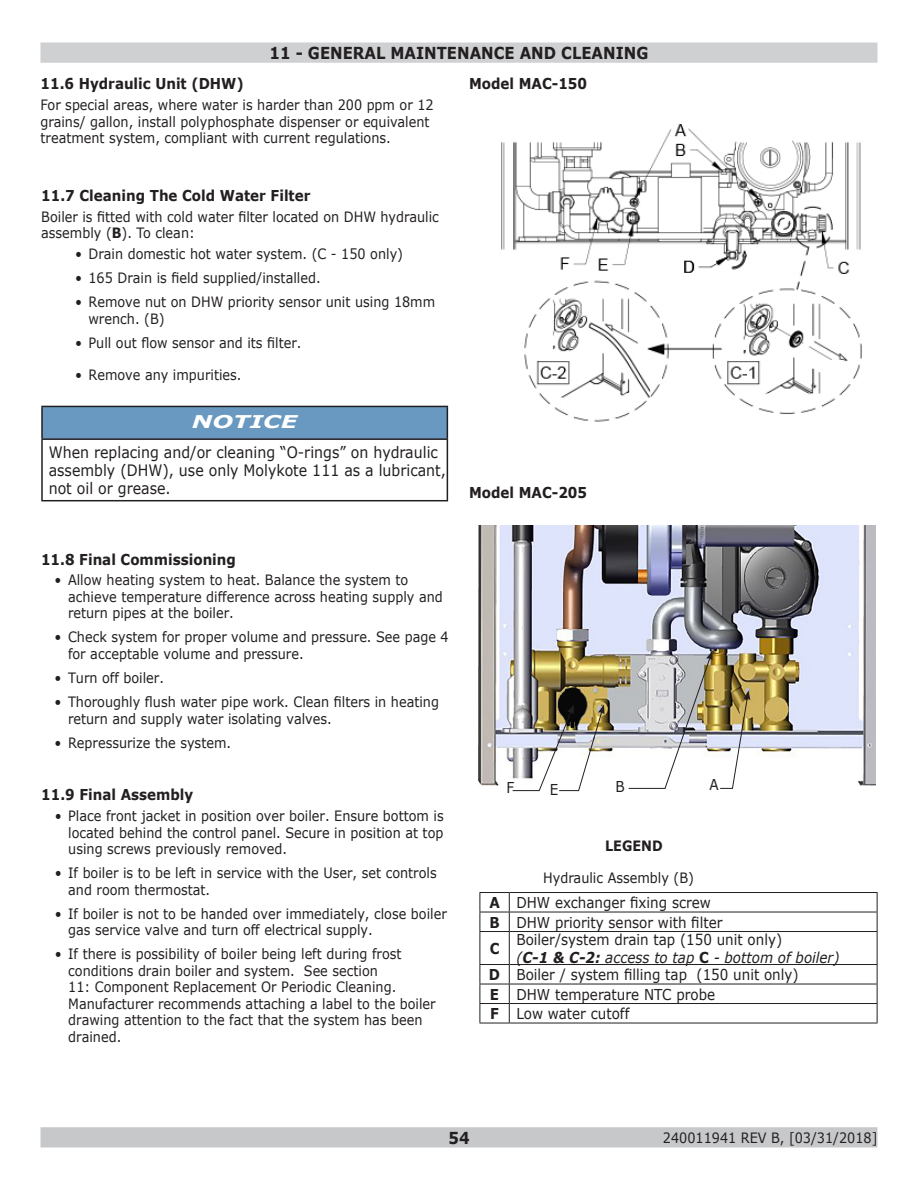
<style>
.page{position:relative;width:918px;height:1188px;background:#fff}
.page>*{position:absolute;margin:0;border:0;box-sizing:border-box;transform-origin:0 0}
.t1{font:italic 700 17.55px "Verdana";color:#fff;scale:1.39 1}
.t2{font:700 16.5px "Verdana";color:#231f20;scale:.9 1}
.Warning_text{font:15.75px/18px "Verdana";color:#231f20;scale:.9 1}
.Table_Paragraph{font:15px "Verdana";color:#231f20;scale:.9 1}
.Paragraph_Style_3{font:700 15px "Verdana";color:#231f20;scale:.9 1}
.Table_Paragraph-2{font:italic 15px "Verdana";color:#231f20;scale:.9 1}
.Table_Paragraph-3{font:700 15px "Verdana";color:#231f20;scale:.9 1}
.t3{font:14.25px/16.5px "Verdana";color:#231f20;scale:.9 1}
.t4{font:700 14.25px "Verdana";color:#231f20;scale:.9 1}
.s1{font-weight:700}
.s2{font-weight:700;font-style:normal}
</style>
<div class="page">
<div style="left:41px;top:1128px;width:836px;height:19px;background:#c7c8ca"></div>
<div style="left:40px;top:1127px;width:838px;height:21px;border:2px solid #c7c8ca"></div>
<div style="left:41px;top:43px;width:836px;height:19px;background:#cfd0d2"></div>
<div style="left:40px;top:42px;width:838px;height:21px;border:2px solid #cfd0d2"></div>
<img style="left:501px;top:124px;width:361px;height:298px">
<hr style="left:509px;top:892px;width:369px;height:1px;background:#231f20">
<hr style="left:509px;top:912px;width:369px;height:1px;background:#231f20">
<hr style="left:509px;top:931px;width:369px;height:1px;background:#231f20">
<hr style="left:509px;top:964px;width:369px;height:1px;background:#231f20">
<hr style="left:509px;top:984px;width:369px;height:1px;background:#231f20">
<hr style="left:509px;top:1003px;width:369px;height:1px;background:#231f20">
<hr style="left:509px;top:1023px;width:369px;height:1px;background:#231f20">
<hr style="left:480px;top:932px;width:1px;height:32px;background:#231f20">
<svg style="left:480px;top:892px;width:30px;height:40px"></svg>
<svg style="left:877px;top:893px;width:1px;height:38px"></svg>
<hr style="left:509px;top:932px;width:1px;height:32px;background:#231f20">
<hr style="left:877px;top:932px;width:1px;height:32px;background:#231f20">
<svg style="left:480px;top:964px;width:30px;height:60px"></svg>
<svg style="left:877px;top:965px;width:1px;height:58px"></svg>
<img style="left:479px;top:525px;width:397px;height:267px">
<img style="left:628px;top:651px;width:85px;height:138px">
<img style="left:719px;top:690px;width:31px;height:99px">
<img style="left:512px;top:704px;width:93px;height:87px">
<div style="left:42px;top:406px;width:405px;height:33px;background:#6999c0"></div>
<hr style="left:41px;top:406px;width:407px;height:1px;background:#231f20">
<hr style="left:41px;top:407px;width:2px;height:31px;background:#231f20">
<hr style="left:447px;top:407px;width:1px;height:31px;background:#231f20">
<hr style="left:41px;top:438px;width:407px;height:2px;background:#231f20">
<hr style="left:41px;top:440px;width:2px;height:60px;background:#231f20">
<hr style="left:447px;top:440px;width:1px;height:60px;background:#231f20">
<hr style="left:41px;top:500px;width:407px;height:1px;background:#231f20">
<p class="t2" style="left:270px;top:41px;width:422px">11 - GENERAL MAINTENANCE AND CLEANING</p>
<p class="Paragraph_Style_3" style="left:40px;top:73px;width:227px">11.6 Hydraulic Unit (DHW)</p>
<p class="t3" style="left:40px;top:96px;width:438px">For special areas, where water is harder than 200 ppm or 12 grains/ gallon, install polyphosphate dispenser or equivalent treatment system, compliant with current regulations.</p>
<p class="Paragraph_Style_3" style="left:41px;top:185px;width:301px">11.7 Cleaning The Cold Water Filter</p>
<p class="t3" style="left:41px;top:208px;width:443px">Boiler is fitted with cold water filter located on DHW hydraulic assembly (<span class="s1">B</span>). To clean:</p>
<p class="t3" style="left:75px;top:246px;width:366px">• Drain domestic hot water system. (C - 150 only)</p>
<p class="t3" style="left:75px;top:270px;width:275px">• 165 Drain is field supplied/installed.</p>
<p class="t3" style="left:88px;top:294px;width:387px;text-indent:-14px">• Remove nut on DHW priority sensor unit using 18mm wrench. (B)</p>
<p class="t3" style="left:75px;top:334px;width:253px">• Pull out flow sensor and its filter.</p>
<p class="t3" style="left:75px;top:366px;width:187px">• Remove any impurities.</p>
<p class="t1" style="left:192px;top:409px;width:77px">NOTICE</p>
<p class="Warning_text" style="left:49px;top:443px;width:443px">When replacing and/or cleaning “O-rings” on hydraulic assembly (DHW), use only Molykote 111 as a lubricant, not oil or grease.</p>
<p class="Paragraph_Style_3" style="left:41px;top:548px;width:218px">11.8 Final Commissioning</p>
<p class="t3" style="left:68px;top:572px;width:418px;text-indent:-14px">• Allow heating system to heat. Balance the system to achieve temperature difference across heating supply and return pipes at the boiler.</p>
<p class="t3" style="left:68px;top:629px;width:424px;text-indent:-14px">• Check system for proper volume and pressure. See page 4 for acceptable volume and pressure.</p>
<p class="t3" style="left:55px;top:669px;width:123px">• Turn off boiler.</p>
<p class="t3" style="left:68px;top:693px;width:414px;text-indent:-14px">• Thoroughly flush water pipe work. Clean filters in heating return and supply water isolating valves.</p>
<p class="t3" style="left:55px;top:734px;width:198px">• Repressurize the system.</p>
<p class="Paragraph_Style_3" style="left:41px;top:784px;width:171px">11.9 Final Assembly</p>
<p class="t3" style="left:68px;top:807px;width:419px;text-align:justify;text-indent:-14px">• Place front jacket in position over boiler. Ensure bottom is located behind the control panel. Secure in position at top using screws previously removed.</p>
<p class="t3" style="left:68px;top:865px;width:411px;text-indent:-14px">• If boiler is to be left in service with the User, set controls and room thermostat.</p>
<p class="t3" style="left:68px;top:905px;width:422px;text-indent:-14px">• If boiler is not to be handed over immediately, close boiler gas service valve and turn off electrical supply.</p>
<p class="t3" style="left:68px;top:946px;width:410px;text-indent:-14px">• If there is possibility of boiler being left during frost conditions drain boiler and system. See section<br>11: Component Replacement Or Periodic Cleaning.<br>Manufacturer recommends attaching a label to the boiler drawing attention to the fact that the system has been drained.</p>
<p class="Paragraph_Style_3" style="left:469px;top:73px;width:133px">Model MAC-150</p>
<p class="Paragraph_Style_3" style="left:469px;top:482px;width:133px">Model MAC-205</p>
<p class="Table_Paragraph" style="left:507px;top:778px;width:10px">F</p>
<p class="Table_Paragraph" style="left:550px;top:779px;width:11px">E</p>
<p class="Table_Paragraph" style="left:616px;top:777px;width:12px">B</p>
<p class="Table_Paragraph" style="left:710px;top:774px;width:12px">A</p>
<p class="t4" style="left:605px;top:836px;width:65px">LEGEND</p>
<p class="t3" style="left:543px;top:869px;width:169px">Hydraulic Assembly (B)</p>
<p class="Table_Paragraph-3" style="left:489px;top:892px;width:13px">A</p>
<p class="Table_Paragraph" style="left:516px;top:892px;width:218px">DHW exchanger fixing screw</p>
<p class="Table_Paragraph-3" style="left:489px;top:911px;width:13px">B</p>
<p class="Table_Paragraph" style="left:516px;top:912px;width:231px">DHW priority sensor with filter</p>
<p class="Table_Paragraph-3" style="left:490px;top:938px;width:12px">C</p>
<p class="Table_Paragraph" style="left:516px;top:929px;width:297px">Boiler/system drain tap (150 unit only)</p>
<p class="Table_Paragraph-2" style="left:516px;top:947px;width:361px">(<span class="s1">C-1 &amp; C-2:</span> access to tap <span class="s2">C</span> - bottom of boiler)</p>
<p class="Table_Paragraph-3" style="left:489px;top:964px;width:14px">D</p>
<p class="Table_Paragraph" style="left:516px;top:964px;width:315px">Boiler / system filling tap (150 unit only)</p>
<p class="Table_Paragraph-3" style="left:490px;top:983px;width:12px">E</p>
<p class="Table_Paragraph" style="left:516px;top:984px;width:222px">DHW temperature NTC probe</p>
<p class="Table_Paragraph-3" style="left:490px;top:1003px;width:11px">F</p>
<p class="Table_Paragraph" style="left:516px;top:1003px;width:127px">Low water cutoff</p>
<p class="t2" style="left:448px;top:1126px;width:25px">54</p>
<p class="t3" style="left:663px;top:1129px;width:240px">240011941 REV B, [03/31/2018]</p>
</div>
